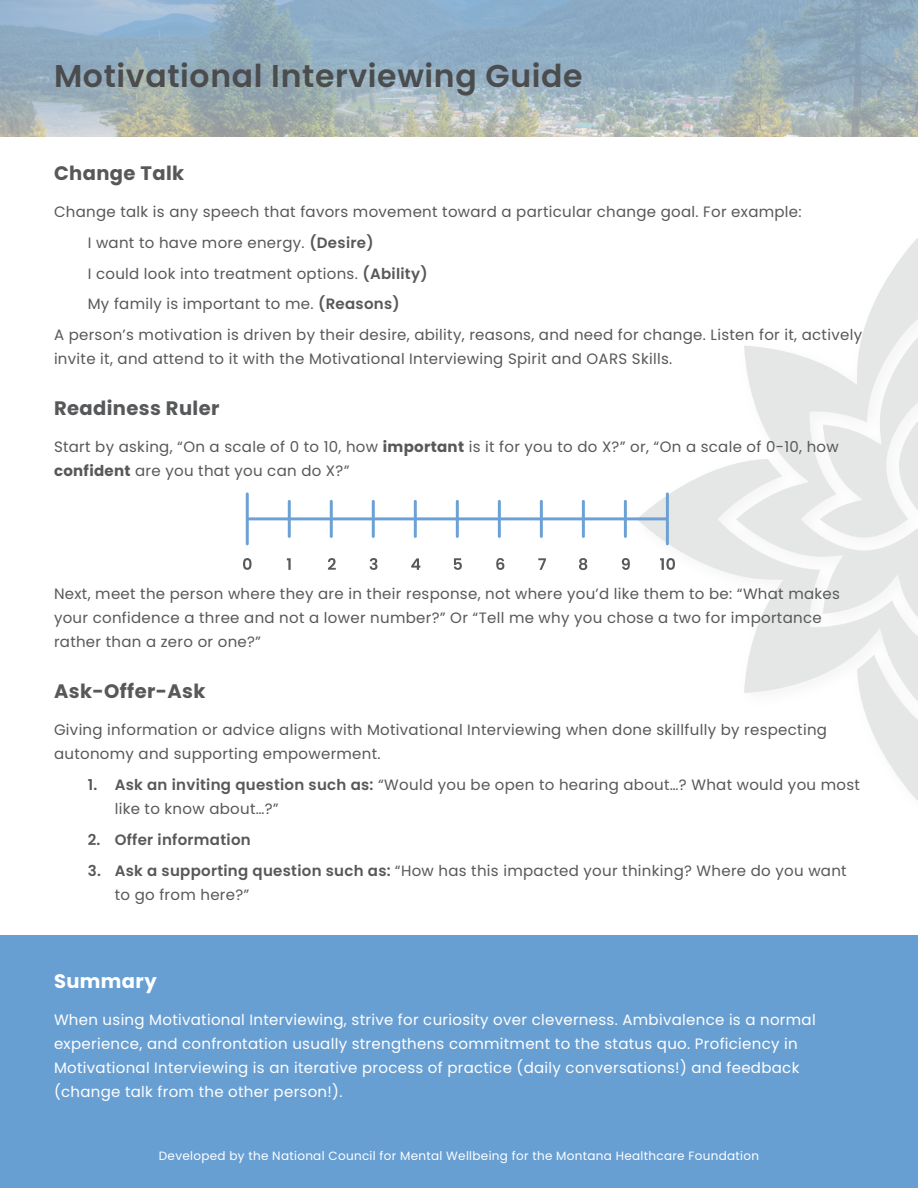
<style>
.page{position:relative;width:918px;height:1188px;background:#fff}
.page>*{position:absolute;margin:0;border:0;box-sizing:border-box;transform-origin:0 0}
.t1{font:600 31.5px "Poppins";letter-spacing:.02em;color:#4b4c4d}
.t2{font:700 19.5px "Poppins";letter-spacing:.02em;color:#57585a}
.t3{font:700 19.5px "Poppins";letter-spacing:.02em;color:#fff}
.t4{font:15px/24px "Poppins";letter-spacing:.02em;color:#57585a}
.t5{font:15px/24px "Poppins";letter-spacing:.02em;color:#fff}
.t6{font:600 15px "Poppins";letter-spacing:.02em;color:#57585a}
.Body_Paragraph{font:12px "Poppins";letter-spacing:.025em;color:#fff}
.s1{font-weight:600}
.s2{font-weight:700}
</style>
<div class="page">
<svg style="left:0;top:0;width:918px;height:136px;background:#9bb1be"></svg>
<div style="left:0;top:936px;width:918px;height:252px;background:#689fd3"></div>
<svg style="left:744px;top:238px;width:174px;height:221px"></svg>
<svg style="left:666px;top:459px;width:154px;height:234px;fill:#e5e6e6"></svg>
<svg style="left:820px;top:338px;width:98px;height:463px"></svg>
<svg style="left:246px;top:492px;width:423px;height:53px"></svg>
<svg style="left:243px;top:558px;width:9px;height:12px"></svg>
<svg style="left:287px;top:558px;width:4px;height:12px"></svg>
<svg style="left:328px;top:558px;width:8px;height:12px"></svg>
<svg style="left:370px;top:558px;width:7px;height:12px"></svg>
<svg style="left:411px;top:558px;width:9px;height:12px"></svg>
<svg style="left:454px;top:558px;width:8px;height:12px"></svg>
<svg style="left:496px;top:558px;width:8px;height:12px"></svg>
<svg style="left:538px;top:558px;width:8px;height:12px"></svg>
<svg style="left:579px;top:558px;width:8px;height:12px"></svg>
<svg style="left:622px;top:558px;width:8px;height:12px"></svg>
<svg style="left:660px;top:558px;width:15px;height:12px"></svg>
<p class="t1" style="left:54px;top:58px;width:530px">Motivational Interviewing Guide</p>
<p class="t2" style="left:54px;top:161px;width:132px">Change Talk</p>
<p class="t4" style="left:54px;top:200px;width:749px">Change talk is any speech that favors movement toward a particular change goal. For example:</p>
<p class="t4" style="left:88px;top:231px;width:287px">I want to have more energy. <span class="s1">(Desire)</span></p>
<p class="t4" style="left:88px;top:261px;width:342px">I could look into treatment options. <span class="s1">(Ability)</span></p>
<p class="t4" style="left:88px;top:292px;width:314px">My family is important to me. <span class="s1">(Reasons)</span></p>
<p class="t4" style="left:54px;top:323px;width:810px">A person’s motivation is driven by their desire, ability, reasons, and need for change. Listen for it, actively invite it, and attend to it with the Motivational Interviewing Spirit and OARS Skills.</p>
<p class="t2" style="left:54px;top:397px;width:167px">Readiness Ruler</p>
<p class="t4" style="left:54px;top:435px;width:786px">Start by asking, “On a scale of 0 to 10, how <span class="s2">important</span> is it for you to do X?” or, “On a scale of 0-10, how <span class="s2">confident</span> are you that you can do X?”</p>
<p class="t4" style="left:54px;top:582px;width:788px">Next, meet the person where they are in their response, not where you’d like them to be: “What makes your confidence a three and not a lower number?” Or “Tell me why you chose a two for importance rather than a zero or one?”</p>
<p class="t2" style="left:54px;top:680px;width:153px">Ask-Offer-Ask</p>
<p class="t4" style="left:54px;top:718px;width:775px">Giving information or advice aligns with Motivational Interviewing when done skillfully by respecting autonomy and supporting empowerment.</p>
<p class="t4" style="left:115px;top:773px;width:747px;text-indent:-27px"><span class="s1">1. Ask an inviting question such as:</span> “Would you be open to hearing about…? What would you most like to know about…?”</p>
<p class="t6" style="left:88px;top:831px;width:165px">2. Offer information</p>
<p class="t4" style="left:115px;top:859px;width:734px;text-indent:-27px"><span class="s1">3. Ask a supporting question such as:</span> “How has this impacted your thinking? Where do you want to go from here?”</p>
<p class="t3" style="left:54px;top:970px;width:104px">Summary</p>
<p class="t5" style="left:54px;top:1008px;width:763px">When using Motivational Interviewing, strive for curiosity over cleverness. Ambivalence is a normal experience, and confrontation usually strengthens commitment to the status quo. Proficiency in Motivational Interviewing is an iterative process of practice (daily conversations!) and feedback (change talk from the other person!).</p>
<p class="Body_Paragraph" style="left:159px;top:1148px;width:602px">Developed by the National Council for Mental Wellbeing for the Montana Healthcare Foundation</p>
</div>
